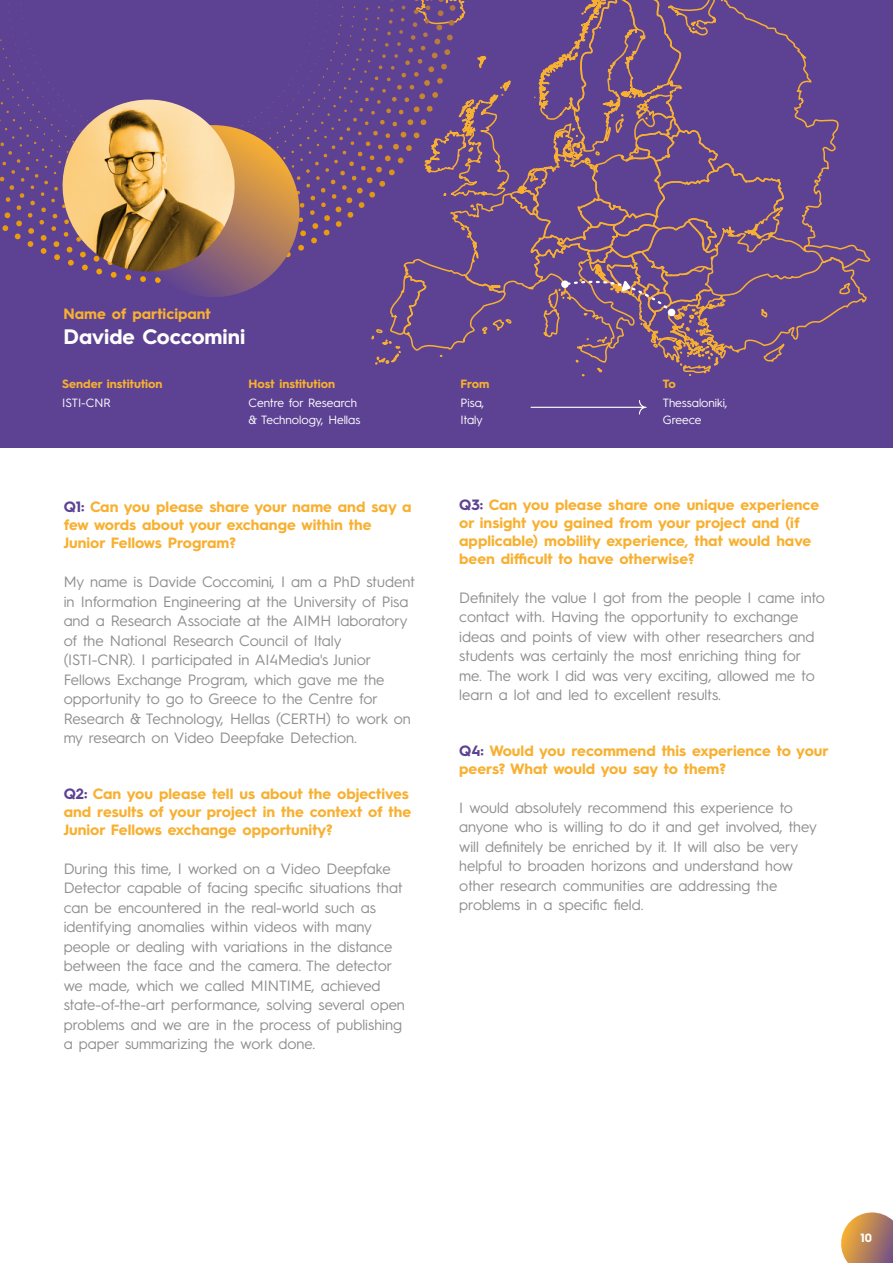
<style>
.page{position:relative;width:893px;height:1263px;background:#fff}
.page>*{position:absolute;margin:0;border:0;box-sizing:border-box;transform-origin:0 0}
.t1{font:700 21px "Hurme Geometric Sans 3";color:#fff}
.t2{font:15px/19.5px "Hurme Geometric Sans 3";color:#8e8f8f}
.t3{font:700 15px/18px "Hurme Geometric Sans 3";color:#f8b031}
.t4{font:12px/16.5px "Hurme Geometric Sans 3";color:#fff}
.t5{font:700 12px "Hurme Geometric Sans 3";color:#f8b031}
.t6{font:700 12px "Hurme Geometric Sans 3";color:#fff}
.s1{color:#5d4293}
</style>
<div class="page">
<div style="left:0;top:0;width:893px;height:448px;background:#5d4293"></div>
<svg style="left:531px;top:400px;width:116px;height:14px"></svg>
<svg style="left:8px;top:0;width:863px;height:377px"></svg>
<svg style="left:841px;top:1212px;width:52px;height:51px;background:#c0926e"></svg>
<img style="left:59px;top:100px;width:176px;height:182px">
<p class="t3" style="left:64px;top:304px;width:149px">Name of participant</p>
<h1 class="t1" style="left:64px;top:322px;width:183px">Davide Coccomini</h1>
<p class="t5" style="left:62px;top:375px;width:102px">Sender institution</p>
<p class="t4" style="left:62px;top:394px;width:50px">ISTI-CNR</p>
<p class="t5" style="left:249px;top:375px;width:88px">Host institution</p>
<p class="t4" style="left:249px;top:394px;width:113px">Centre for Research &amp; Technology, Hellas</p>
<p class="t3" style="left:64px;top:497px;width:349px"><span class="s1">Q1:</span> Can you please share your name and say a few words about your exchange within the<br>Junior Fellows Program?</p>
<p class="t2" style="left:64px;top:571px;width:353px">My name is Davide Coccomini, I am a PhD student in Information Engineering at the University of Pisa and a Research Associate at the AIMH laboratory of the National Research Council of Italy (ISTI-CNR). I participated in AI4Media's Junior Fellows Exchange Program, which gave me the opportunity to go to Greece to the Centre for Research &amp; Technology, Hellas (CERTH) to work on my research on Video Deepfake Detection.</p>
<p class="t3" style="left:64px;top:783px;width:349px"><span class="s1">Q2:</span> Can you please tell us about the objectives and results of your project in the context of the<br>Junior Fellows exchange opportunity?</p>
<p class="t2" style="left:64px;top:858px;width:343px">During this time, I worked on a Video Deepfake Detector capable of facing specific situations that can be encountered in the real-world such as identifying anomalies within videos with many people or dealing with variations in the distance between the face and the camera. The detector we made, which we called MINTIME, achieved state-of-the-art performance, solving several open problems and we are in the process of publishing a paper summarizing the work done.</p>
<p class="t5" style="left:461px;top:375px;width:30px">From</p>
<p class="t4" style="left:461px;top:394px;width:25px">Pisa,<br>Italy</p>
<p class="t5" style="left:663px;top:375px;width:15px">To</p>
<p class="t4" style="left:663px;top:394px;width:66px">Thessaloniki,<br>Greece</p>
<p class="t3" style="left:459px;top:495px;width:361px"><span class="s1">Q3:</span> Can you please share one unique experience or insight you gained from your project and (if applicable) mobility experience, that would have been difficult to have otherwise?</p>
<p class="t2" style="left:459px;top:587px;width:367px">Definitely the value I got from the people I came into contact with. Having the opportunity to exchange ideas and points of view with other researchers and students was certainly the most enriching thing for me. The work I did was very exciting, allowed me to learn a lot and led to excellent results.</p>
<p class="t3" style="left:459px;top:741px;width:371px"><span class="s1">Q4:</span> Would you recommend this experience to your peers? What would you say to them?</p>
<p class="t2" style="left:459px;top:797px;width:359px">I would absolutely recommend this experience to anyone who is willing to do it and get involved, they will definitely be enriched by it. It will also be very helpful to broaden horizons and understand how other research communities are addressing the problems in a specific field.</p>
<p class="t6" style="left:861px;top:1229px;width:13px">10</p>
</div>
